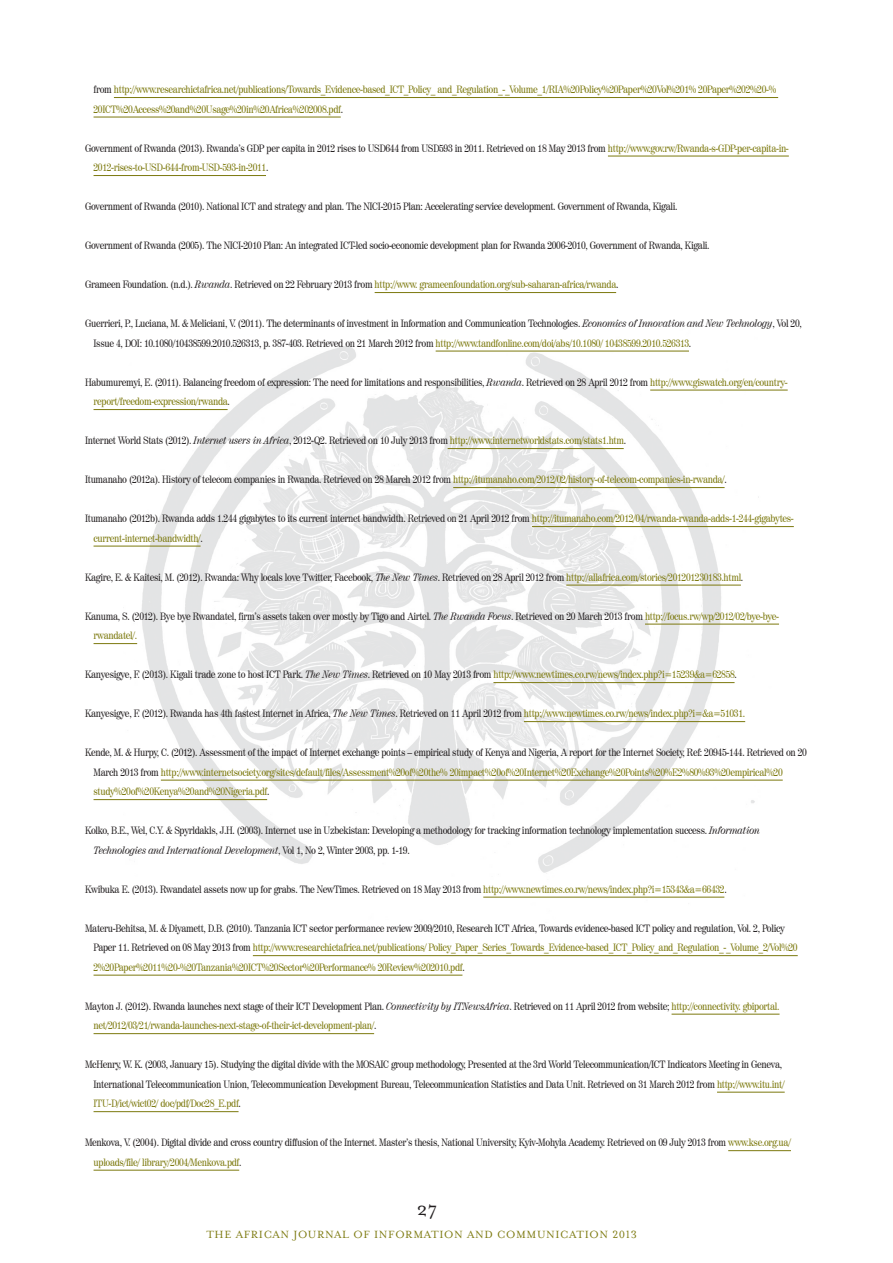
<style>
.page{position:relative;width:893px;height:1263px;background:#fff}
.page>*{position:absolute;margin:0;border:0;box-sizing:border-box;transform-origin:0 0}
.t1{font:21px "Mrs Eaves Roman";color:#231f20}
.t2{font:12px "Mrs Eaves Small Caps";letter-spacing:.05em;color:#7c790e}
.End_Note_without_lin{font:10.5px/19.5px "Century 725 BT";letter-spacing:-.035em;color:#231f20;scale:.9 1}
.End_Note_without_lin-2{font:10.5px/19.5px "Century 725 BT";letter-spacing:-.035em;color:#7c790e;scale:.9 1}
.s1{color:#231f20}
.s2{color:#7c790e}
.s3{font-style:italic;color:#231f20}
.s4{font-style:italic}
</style>
<div class="page">
<img style="left:123px;top:346px;width:649px;height:552px">
<hr style="left:114px;top:97px;width:664px;height:1px;background:#7c790e">
<hr style="left:94px;top:117px;width:247px;height:1px;background:#7c790e">
<hr style="left:608px;top:156px;width:181px;height:1px;background:#7c790e">
<hr style="left:94px;top:175px;width:172px;height:1px;background:#7c790e">
<hr style="left:375px;top:292px;width:241px;height:1px;background:#7c790e">
<hr style="left:436px;top:351px;width:253px;height:1px;background:#7c790e">
<hr style="left:650px;top:390px;width:138px;height:1px;background:#7c790e">
<hr style="left:94px;top:409px;width:134px;height:1px;background:#7c790e">
<hr style="left:448px;top:448px;width:176px;height:1px;background:#7c790e">
<hr style="left:453px;top:487px;width:272px;height:1px;background:#7c790e">
<hr style="left:532px;top:526px;width:262px;height:1px;background:#7c790e">
<hr style="left:94px;top:546px;width:107px;height:1px;background:#7c790e">
<hr style="left:566px;top:585px;width:175px;height:1px;background:#7c790e">
<hr style="left:645px;top:624px;width:134px;height:1px;background:#7c790e">
<hr style="left:94px;top:643px;width:43px;height:1px;background:#7c790e">
<hr style="left:493px;top:682px;width:242px;height:1px;background:#7c790e">
<hr style="left:524px;top:721px;width:221px;height:1px;background:#7c790e">
<hr style="left:161px;top:780px;width:622px;height:1px;background:#7c790e">
<hr style="left:94px;top:799px;width:173px;height:1px;background:#7c790e">
<hr style="left:483px;top:897px;width:241px;height:1px;background:#7c790e">
<hr style="left:253px;top:955px;width:545px;height:1px;background:#7c790e">
<hr style="left:94px;top:975px;width:368px;height:1px;background:#7c790e">
<hr style="left:672px;top:1014px;width:107px;height:1px;background:#7c790e">
<hr style="left:94px;top:1033px;width:280px;height:1px;background:#7c790e">
<hr style="left:717px;top:1092px;width:68px;height:1px;background:#7c790e">
<hr style="left:94px;top:1111px;width:145px;height:1px;background:#7c790e">
<hr style="left:728px;top:1150px;width:63px;height:1px;background:#7c790e">
<hr style="left:94px;top:1170px;width:145px;height:1px;background:#7c790e">
<p class="End_Note_without_lin-2" style="left:94px;top:79px;width:760px"><span class="s1">from</span> http://www.researchictafrica.net/publications/Towards_Evidence-based_ICT_Policy_ and_Regulation_-_Volume_1/RIA%20Policy%20Paper%20Vol%201% 20Paper%202%20-%<br>20ICT%20Access%20and%20Usage%20in%20Africa%202008.pdf<span class="s1">.</span></p>
<p class="End_Note_without_lin" style="left:94px;top:138px;width:774px;text-indent:-9px">Government of Rwanda (2013). Rwanda’s GDP per capita in 2012 rises to USD644 from USD593 in 2011. Retrieved on 18 May 2013 from <span class="s2">http://www.gov.rw/Rwanda-s-GDP-per-capita-in-<br>2012-rises-to-USD-644-from-USD-593-in-2011</span>.</p>
<p class="End_Note_without_lin" style="left:85px;top:196px;width:660px">Government of Rwanda (2010). National ICT and strategy and plan. The NICI-2015 Plan: Accelerating service development. Government of Rwanda, Kigali.</p>
<p class="End_Note_without_lin" style="left:85px;top:235px;width:695px">Government of Rwanda (2005). The NICI-2010 Plan: An integrated ICT-led socio-economic development plan for Rwanda 2006-2010, Government of Rwanda, Kigali.</p>
<p class="End_Note_without_lin-2" style="left:85px;top:274px;width:594px"><span class="s1">Grameen Foundation. (n.d.).</span> <span class="s3">Rwanda</span><span class="s1">. Retrieved on 22 February 2013 from</span> http://www. grameenfoundation.org/sub-saharan-africa/rwanda<span class="s1">.</span></p>
<p class="End_Note_without_lin" style="left:94px;top:313px;width:788px;text-indent:-9px">Guerrieri, P., Luciana, M. &amp; Meliciani, V. (2011). The determinants of investment in Information and Communication Technologies. <span class="s4">Economics of Innovation and New Technology</span>, Vol 20,<br>Issue 4, DOI: 10.1080/10438599.2010.526313, p. 387-403. Retrieved on 21 March 2012 from <span class="s2">http://www.tandfonline.com/doi/abs/10.1080/ 10438599.2010.526313</span>.</p>
<p class="End_Note_without_lin" style="left:94px;top:372px;width:773px;text-indent:-9px">Habumuremyi, E. (2011). Balancing freedom of expression: The need for limitations and responsibilities, <span class="s4">Rwanda</span>. Retrieved on 28 April 2012 from <span class="s2">http://www.giswatch.org/en/country&shy;report/freedom-expression/rwanda</span>.</p>
<p class="End_Note_without_lin" style="left:85px;top:430px;width:603px">Internet World Stats (2012). <span class="s4">Internet users in Africa</span>, 2012-Q2. Retrieved on 10 July 2013 from <span class="s2">http://www.internetworldstats.com/stats1.htm</span>.</p>
<p class="End_Note_without_lin" style="left:85px;top:469px;width:715px">Itumanaho (2012a). History of telecom companies in Rwanda. Retrieved on 28 March 2012 from <span class="s2">http://itumanaho.com/2012/02/history-of-telecom-companies-in-rwanda/</span>.</p>
<p class="End_Note_without_lin" style="left:94px;top:508px;width:780px;text-indent:-9px">Itumanaho (2012b). Rwanda adds 1.244 gigabytes to its current internet bandwidth. Retrieved on 21 April 2012 from <span class="s2">http://itumanaho.com/2012/04/rwanda-rwanda-adds-1-244-gigabytes&shy;current-internet-bandwidth/</span>.</p>
<p class="End_Note_without_lin" style="left:85px;top:567px;width:733px">Kagire, E. &amp; Kaitesi, M. (2012). Rwanda: Why locals love Twitter, Facebook, <span class="s4">The New Times</span>. Retrieved on 28 April 2012 from <span class="s2">http://allafrica.com/stories/201201230183.html</span>.</p>
<p class="End_Note_without_lin" style="left:94px;top:606px;width:763px;text-indent:-9px">Kanuma, S. (2012). Bye bye Rwandatel, firm’s assets taken over mostly by Tigo and Airtel. <span class="s4">The Rwanda Focus</span>. Retrieved on 20 March 2013 from <span class="s2">http://focus.rw/wp/2012/02/bye-bye&shy;rwandatel/.</span></p>
<p class="End_Note_without_lin" style="left:85px;top:664px;width:726px">Kanyesigye, F. (2013). Kigali trade zone to host ICT Park. <span class="s4">The New Times</span>. Retrieved on 10 May 2013 from <span class="s2">http://www.newtimes.co.rw/news/index.php?i=15239&amp;a=62858</span>.</p>
<p class="End_Note_without_lin" style="left:85px;top:703px;width:735px">Kanyesigye, F. (2012). Rwanda has 4th fastest Internet in Africa, <span class="s4">The New Times</span>. Retrieved on 11 April 2012 from <span class="s2">http://www.newtimes.co.rw/news/index.php?i=&amp;a=51031.</span></p>
<p class="End_Note_without_lin-2" style="left:94px;top:742px;width:794px;text-indent:-9px"><span class="s1">Kende, M. &amp; Hurpy, C. (2012). Assessment of the impact of Internet exchange points – empirical study of Kenya and Nigeria, A report for the Internet Society, Ref: 20945-144. Retrieved on 20<br>March 2013 from</span> http://www.internetsociety.org/sites/default/files/Assessment%20of%20the% 20impact%20of%20Internet%20Exchange%20Points%20%E2%80%93%20empirical%20 study%20of%20Kenya%20and%20Nigeria.pdf<span class="s1">.</span></p>
<p class="End_Note_without_lin" style="left:94px;top:820px;width:742px;text-indent:-9px">Kolko, B.E., Wel, C.Y. &amp; Spyrldakls, J.H. (2003). Internet use in Uzbekistan: Developing a methodology for tracking information technology implementation success. <span class="s4">Information<br>Technologies and International Development</span>, Vol 1, No 2, Winter 2003, pp. 1-19.</p>
<p class="End_Note_without_lin" style="left:85px;top:879px;width:714px">Kwibuka E. (2013). Rwandatel assets now up for grabs. The NewTimes. Retrieved on 18 May 2013 from <span class="s2">http://www.newtimes.co.rw/news/index.php?i=15343&amp;a=66432</span>.</p>
<p class="End_Note_without_lin-2" style="left:94px;top:918px;width:784px;text-indent:-9px"><span class="s1">Materu-Behitsa, M. &amp; Diyamett, D.B. (2010). Tanzania ICT sector performance review 2009/2010, Research ICT Africa, Towards evidence-based ICT policy and regulation, Vol. 2, Policy<br>Paper 11. Retrieved on 08 May 2013 from</span> http://www.researchictafrica.net/publications/ Policy_Paper_Series_Towards_Evidence-based_ICT_Policy_and_Regulation_-_Volume_2/Vol%20<br>2%20Paper%2011%20-%20Tanzania%20ICT%20Sector%20Performance% 20Review%202010.pdf<span class="s1">.</span></p>
<p class="End_Note_without_lin-2" style="left:94px;top:996px;width:764px;text-indent:-9px"><span class="s1">Mayton J. (2012). Rwanda launches next stage of their ICT Development Plan.</span> <span class="s3">Connectivity by ITNewsAfrica</span><span class="s1">. Retrieved on 11 April 2012 from website;</span> http://connectivity. gbiportal. net/2012/03/21/rwanda-launches-next-stage-of-their-ict-development-plan/<span class="s1">.</span></p>
<p class="End_Note_without_lin" style="left:94px;top:1054px;width:769px;text-indent:-9px">McHenry, W. K. (2003, January 15). Studying the digital divide with the MOSAIC group methodology, Presented at the 3rd World Telecommunication/ICT Indicators Meeting in Geneva,<br>International Telecommunication Union, Telecommunication Development Bureau, Telecommunication Statistics and Data Unit. Retrieved on 31 March 2012 from <span class="s2">http://www.itu.int/<br>ITU-D/ict/wict02/ doc/pdf/Doc28_E.pdf</span>.</p>
<p class="End_Note_without_lin" style="left:94px;top:1132px;width:776px;text-indent:-9px">Menkova, V. (2004). Digital divide and cross country diffusion of the Internet. Master’s thesis, National University, Kyiv-Mohyla Academy. Retrieved on 09 July 2013 from <span class="s2">www.kse.org.ua/ uploads/file/ library/2004/Menkova.pdf</span>.</p>
<h1 class="t1" style="left:417px;top:1197px;width:22px">27</h1>
<p class="t2" style="left:206px;top:1228px;width:432px">THE AFRICAN JOURNAL OF INFORMATION AND COMMUNICATION 2013</p>
</div>
